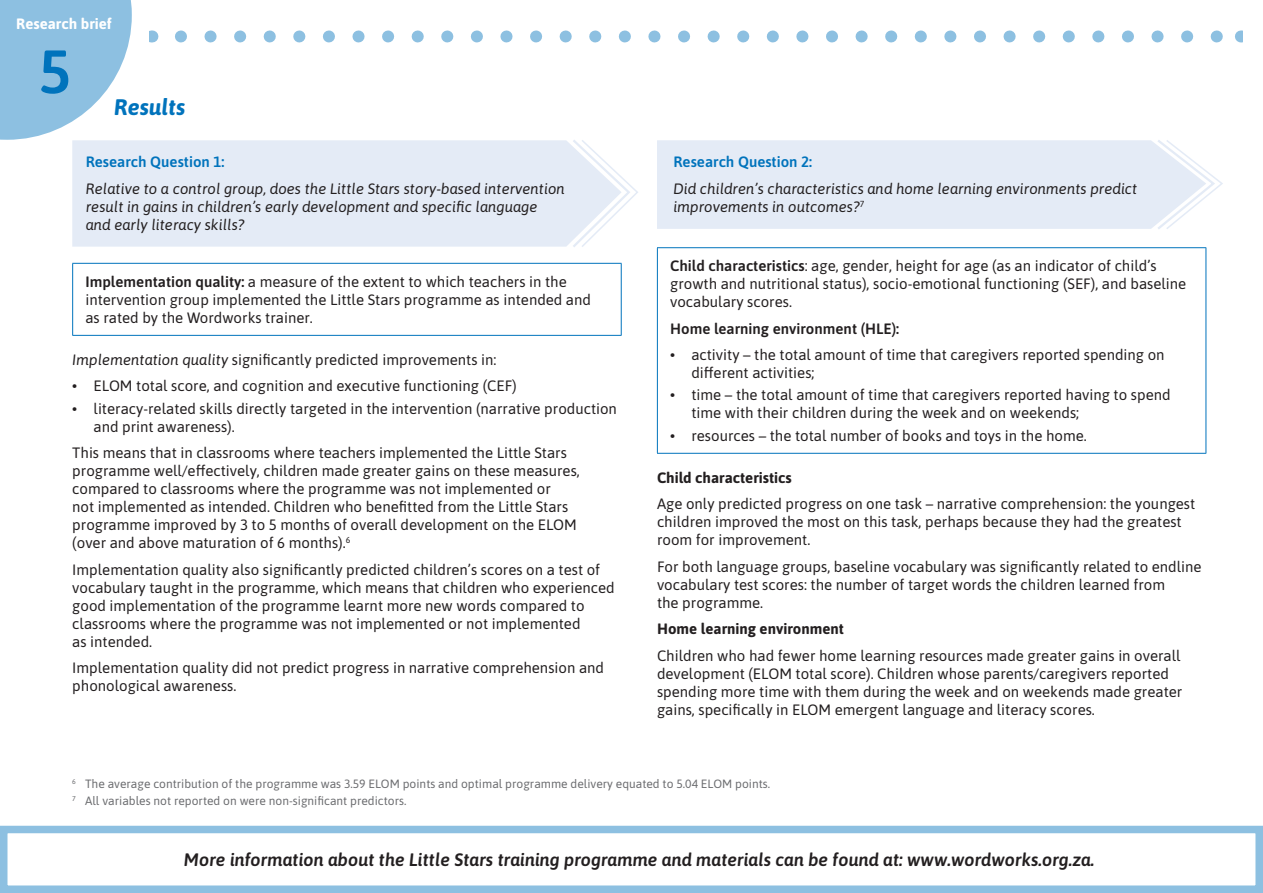
<style>
.page{position:relative;width:1263px;height:893px;background:#fff}
.page>*{position:absolute;margin:0;border:0;box-sizing:border-box;transform-origin:0 0}
.t1{font:600 61.2px "Asap";color:#0073bc}
.Body{font:italic 700 22.5px "Asap";color:#0073bc}
.t2{font:italic 600 18px "Asap";color:#231f20}
.Body-2{font:15px/18px "Asap";color:#231f20}
.Body-3{font:italic 15px/18px "Asap";color:#231f20}
.Body-4{font:700 15px "Asap";color:#231f20}
.Body-5{font:600 15px "Asap";color:#0073bc}
.Body-6{font:600 15px "Asap";color:#231f20}
.t3{font:700 15px "Asap";color:#fff}
.Footnote{font:12px "Asap";color:#6c6d70}
.s1{font-weight:600}
.s2{font-style:italic}
</style>
<div class="page">
<svg style="left:181px;top:30px;width:1042px;height:12px"></svg>
<svg style="left:151px;top:30px;width:1px;height:12px"></svg>
<svg style="left:1241px;top:30px;width:1px;height:12px"></svg>
<svg style="left:0;top:0;width:132px;height:140px"></svg>
<svg style="left:0;top:826px;width:1263px;height:67px"></svg>
<hr style="left:72px;top:263px;width:550px;height:1px;background:#0073bc">
<hr style="left:72px;top:264px;width:1px;height:71px;background:#0073bc">
<hr style="left:621px;top:264px;width:1px;height:71px;background:#0073bc">
<hr style="left:72px;top:335px;width:550px;height:1px;background:#0073bc">
<hr style="left:657px;top:247px;width:549px;height:1px;background:#0073bc">
<hr style="left:657px;top:248px;width:1px;height:205px;background:#0073bc">
<hr style="left:1205px;top:248px;width:1px;height:205px;background:#0073bc">
<hr style="left:657px;top:453px;width:549px;height:1px;background:#0073bc">
<div style="left:72px;top:140px;width:498px;height:107px;background:#e4ebf6"></div>
<svg style="left:570px;top:140px;width:68px;height:107px"></svg>
<div style="left:657px;top:140px;width:498px;height:89px;background:#e4ebf6"></div>
<svg style="left:1155px;top:140px;width:68px;height:89px"></svg>
<p class="t3" style="left:16px;top:14px;width:97px">Research brief</p>
<h1 class="t1" style="left:39px;top:29px;width:34px">5</h1>
<p class="Body" style="left:114px;top:91px;width:73px">Results</p>
<p class="Body-5" style="left:86px;top:151px;width:140px">Research Question 1:</p>
<p class="Body-3" style="left:86px;top:179px;width:481px">Relative to a control group, does the Little Stars story-based intervention result in gains in children’s early development and specific language and early literacy skills?</p>
<p class="Body-2" style="left:85px;top:272px;width:507px"><span class="s1">Implementation quality:</span> a measure of the extent to which teachers in the intervention group implemented the Little Stars programme as intended and as rated by the Wordworks trainer.</p>
<p class="Body-2" style="left:72px;top:350px;width:426px"><span class="s2">Implementation quality</span> significantly predicted improvements in:</p>
<p class="Body-2" style="left:72px;top:376px;width:446px">• ELOM total score, and cognition and executive functioning (CEF)</p>
<p class="Body-2" style="left:94px;top:398px;width:525px;text-indent:-21px">• literacy-related skills directly targeted in the intervention (narrative production and print awareness).</p>
<p class="Body-2" style="left:72px;top:443px;width:509px">This means that in classrooms where teachers implemented the Little Stars programme well/effectively, children made greater gains on these measures, compared to classrooms where the programme was not implemented or<br>not implemented as intended. Children who benefitted from the Little Stars programme improved by 3 to 5 months of overall development on the ELOM (over and above maturation of 6 months).<sup>6</sup></p>
<p class="Body-2" style="left:72px;top:559px;width:544px">Implementation quality also significantly predicted children’s scores on a test of vocabulary taught in the programme, which means that children who experienced good implementation of the programme learnt more new words compared to classrooms where the programme was not implemented or not implemented<br>as intended.</p>
<p class="Body-2" style="left:72px;top:658px;width:533px">Implementation quality did not predict progress in narrative comprehension and phonological awareness.</p>
<p class="Body-5" style="left:673px;top:152px;width:140px">Research Question 2:</p>
<p class="Body-3" style="left:673px;top:179px;width:465px">Did children’s characteristics and home learning environments predict improvements in outcomes?<sup>7</sup></p>
<p class="Body-2" style="left:670px;top:256px;width:518px"><span class="s1">Child characteristics</span>: age, gender, height for age (as an indicator of child’s growth and nutritional status), socio-emotional functioning (SEF), and baseline vocabulary scores.</p>
<p class="Body-6" style="left:670px;top:318px;width:231px">Home learning environment (HLE):</p>
<p class="Body-2" style="left:691px;top:345px;width:475px;text-indent:-21px">• activity – the total amount of time that caregivers reported spending on different activities;</p>
<p class="Body-2" style="left:691px;top:385px;width:481px;text-indent:-21px">• time – the total amount of time that caregivers reported having to spend time with their children during the week and on weekends;</p>
<p class="Body-2" style="left:670px;top:425px;width:418px">• resources – the total number of books and toys in the home.</p>
<p class="Body-4" style="left:657px;top:467px;width:136px">Child characteristics</p>
<p class="Body-2" style="left:657px;top:494px;width:540px">Age only predicted progress on one task – narrative comprehension: the youngest children improved the most on this task, perhaps because they had the greatest room for improvement.</p>
<p class="Body-2" style="left:657px;top:557px;width:546px">For both language groups, baseline vocabulary was significantly related to endline vocabulary test scores: the number of target words the children learned from<br>the programme.</p>
<p class="Body-4" style="left:657px;top:618px;width:188px">Home learning environment</p>
<p class="Body-2" style="left:657px;top:646px;width:527px">Children who had fewer home learning resources made greater gains in overall development (ELOM total score). Children whose parents/caregivers reported spending more time with them during the week and on weekends made greater gains, specifically in ELOM emergent language and literacy scores.</p>
<p class="Footnote" style="left:72px;top:775px;width:699px"><sup>6</sup> The average contribution of the programme was 3.59 ELOM points and optimal programme delivery equated to 5.04 ELOM points.</p>
<p class="Footnote" style="left:72px;top:792px;width:336px"><sup>7</sup> All variables not reported on were non-significant predictors.</p>
<p class="t2" style="left:184px;top:847px;width:912px">More information about the Little Stars training programme and materials can be found at: www.wordworks.org.za.</p>
</div>
